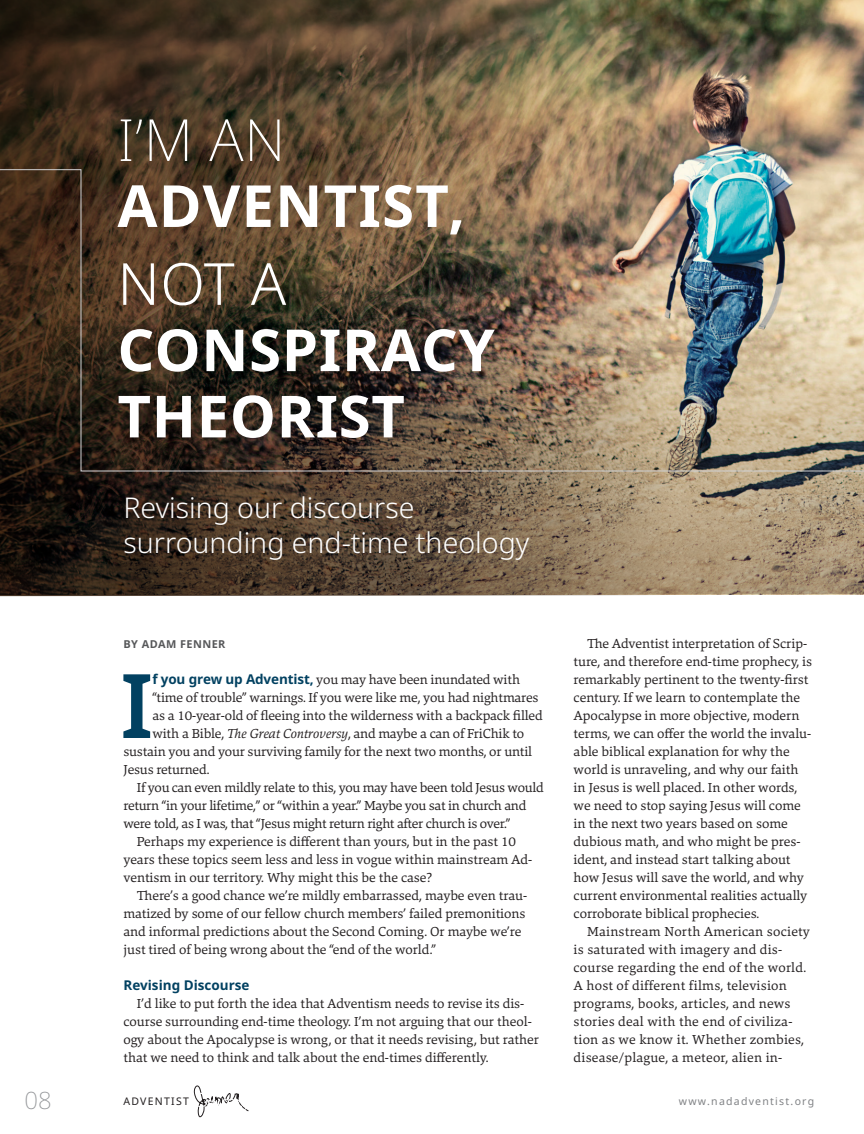
<style>
.page{position:relative;width:864px;height:1134px;background:#fff}
.page>*{position:absolute;margin:0;border:0;box-sizing:border-box;transform-origin:0 0}
.First_Paragraph{font:600 89.1px "Noto Sans";color:#024161}
.t1{font:700 58.05px/66px "Noto Sans";letter-spacing:.01em;color:#fff}
.t2{font:300 58.05px "Noto Sans";color:#fff}
.Subhead{font:300 28.5px/36px "Noto Sans";color:#fff}
.t3{font:200 23.85px "Noto Sans";color:#939598}
.Body_Copy{font:13.5px/18px "Danton";color:#231f20}
.First_Paragraph-2{font:13.5px "Danton";letter-spacing:-.01em;color:#231f20}
.Body_Copy-2{font:13.5px/18px "Danton";letter-spacing:.02em;color:#231f20}
.Body_Copy-3{font:13.5px/18px "Danton";letter-spacing:-.02em;color:#231f20}
.Subhead-2{font:700 13.5px "Noto Sans";color:#024161}
.Byline{font:700 10.95px "Noto Sans";letter-spacing:.04em;color:#57585a}
.t4{font:10.5px "Noto Sans";letter-spacing:.12em;color:#808285}
.t5{font:10.5px "Noto Sans";letter-spacing:.12em;color:#231f20}
.s1{font-weight:200}
.s2{font-family:"Noto Sans";font-weight:700;color:#024161}
.s3{font-style:italic}
</style>
<div class="page">
<svg style="left:194px;top:1085px;width:55px;height:33px"></svg>
<img style="left:709px;top:0;width:155px;height:169px">
<svg style="left:709px;top:559px;width:155px;height:36px;background:#a38d71"></svg>
<svg style="left:0;top:0;width:709px;height:596px;background:#614f38"></svg>
<img style="left:0;top:169px;width:864px;height:390px">
<p class="t1" style="left:117px;top:105px;width:349px"><span class="s1">I’M AN<br></span>ADVENTIST,</p>
<p class="t2" style="left:117px;top:243px;width:170px">NOT A</p>
<p class="t1" style="left:117px;top:316px;width:379px">CONSPIRACY</p>
<p class="t1" style="left:117px;top:382px;width:289px">THEORIST</p>
<p class="Subhead" style="left:123px;top:490px;width:407px">Revising our discourse surrounding end-time theology</p>
<p class="Byline" style="left:123px;top:636px;width:104px">BY ADAM FENNER</p>
<p class="First_Paragraph" style="left:120px;top:643px;width:34px">I</p>
<p class="First_Paragraph-2" style="left:152px;top:671px;width:369px"><span class="s2">f you grew up Adventist,</span> you may have been inundated with</p>
<p class="First_Paragraph-2" style="left:152px;top:689px;width:388px">“time of trouble” warnings. If you were like me, you had nightmares</p>
<p class="First_Paragraph-2" style="left:152px;top:707px;width:392px">as a 10-year-old of fleeing into the wilderness with a backpack filled</p>
<p class="First_Paragraph-2" style="left:152px;top:725px;width:373px">with a Bible, <span class="s3">The Great Controversy</span>, and maybe a can of FriChik to</p>
<p class="First_Paragraph-2" style="left:123px;top:743px;width:410px">sustain you and your surviving family for the next two months, or until</p>
<p class="First_Paragraph-2" style="left:123px;top:761px;width:88px">Jesus returned.</p>
<p class="Body_Copy-3" style="left:123px;top:778px;width:422px;text-indent:14px">If you can even mildly relate to this, you may have been told Jesus would return “in your lifetime,” or “within a year.” Maybe you sat in church and were told, as I was, that “Jesus might return right after church is over.”</p>
<p class="Body_Copy" style="left:123px;top:832px;width:410px;text-indent:14px">Perhaps my experience is different than yours, but in the past 10 years these topics seem less and less in vogue within mainstream Ad&shy;ventism in our territory. Why might this be the case?</p>
<p class="Body_Copy" style="left:123px;top:886px;width:405px;text-indent:14px">There’s a good chance we’re mildly embarrassed, maybe even trau&shy;matized by some of our fellow church members’ failed premonitions and informal predictions about the Second Coming. Or maybe we’re just tired of being wrong about the “end of the world.”</p>
<p class="Subhead-2" style="left:123px;top:976px;width:128px">Revising Discourse</p>
<p class="Body_Copy" style="left:123px;top:994px;width:417px;text-indent:14px">I’d like to put forth the idea that Adventism needs to revise its dis&shy;course surrounding end-time theology. I’m not arguing that our theol&shy;ogy about the Apocalypse is wrong, or that it needs revising, but rather that we need to think and talk about the end-times differently.</p>
<p class="Body_Copy" style="left:574px;top:634px;width:240px;text-indent:14px">The Adventist interpretation of Scrip&shy;ture, and therefore end-time prophecy, is remarkably pertinent to the twenty-first century. If we learn to contemplate the Apocalypse in more objective, modern terms, we can offer the world the invalu&shy;able biblical explanation for why the world is unraveling, and why our faith in Jesus is well placed. In other words, we need to stop saying Jesus will come in the next two years based on some dubious math, and who might be pres&shy;ident, and instead start talking about how Jesus will save the world, and why current environmental realities actually corroborate biblical prophecies.</p>
<p class="Body_Copy-2" style="left:574px;top:922px;width:238px;text-indent:14px">Mainstream North American society is saturated with imagery and dis&shy;course regarding the end of the world.<br>A host of different films, television programs, books, articles, and news stories deal with the end of civiliza&shy;tion as we know it. Whether zombies, disease/plague, a meteor, alien in-</p>
<h3 class="t3" style="left:24px;top:1084px;width:29px">08</h3>
<p class="t5" style="left:123px;top:1094px;width:67px">ADVENTIST</p>
<p class="t4" style="left:679px;top:1094px;width:137px">www.nadadventist.org</p>
</div>
